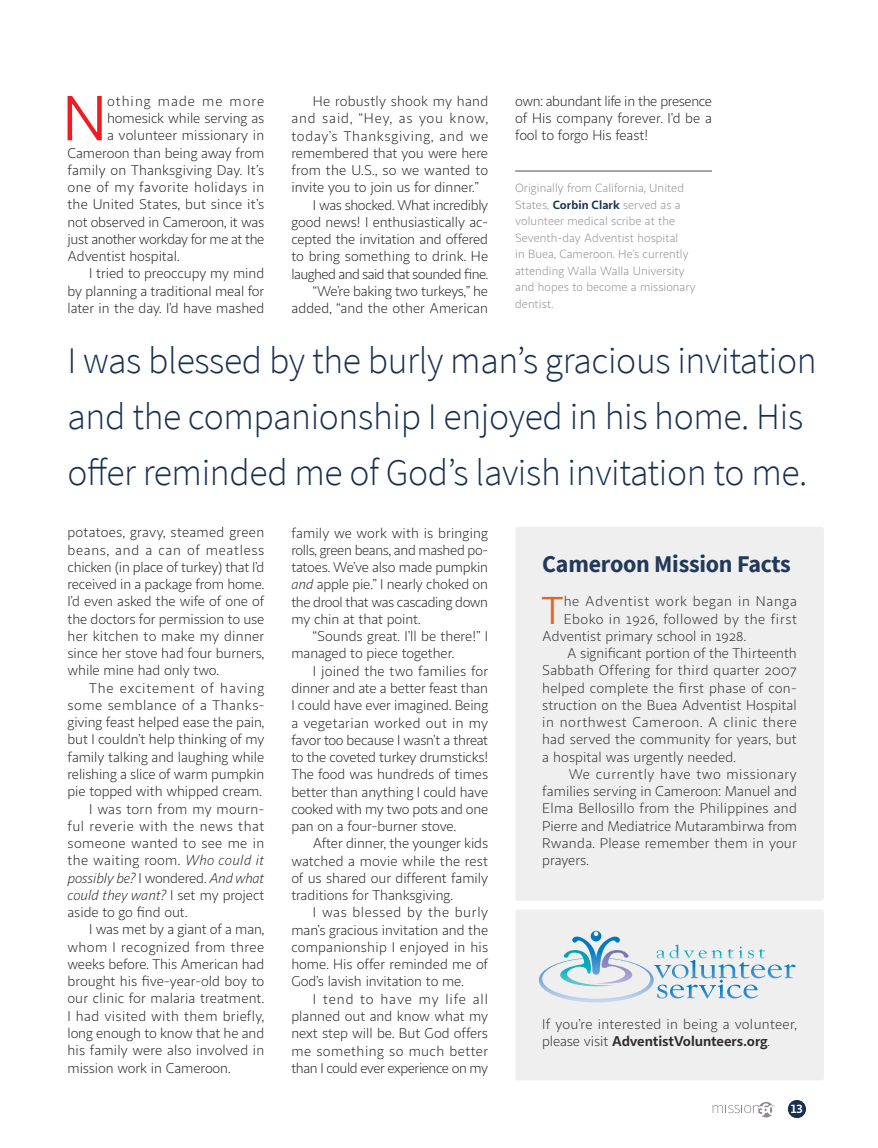
<style>
.page{position:relative;width:878px;height:1148px;background:#fff}
.page>*{position:absolute;margin:0;border:0;box-sizing:border-box;transform-origin:0 0}
.t1{font:64.2px "Sana Sans";color:#ee1d23}
.t2{font:39.3px "Sana Sans";color:#de601d}
.t3{font:300 37.5px/56.1px "Source Sans Pro";letter-spacing:-.01em;color:#172f51}
.t4{font:700 24px "Source Sans Pro";letter-spacing:-.01em;color:#172f51}
.t5{font:14.25px/17.2px "Sana Sans";color:#231f20;text-align:justify}
.t6{font:14.25px/17.2px "Sana Sans";letter-spacing:.02em;color:#231f20}
.t7{font:14.25px "Sana Sans";letter-spacing:.03em;color:#231f20}
.t8{font:14.25px "Sana Sans";letter-spacing:.025em;color:#231f20}
.t9{font:14.25px "Sana Sans";letter-spacing:.04em;color:#231f20}
.t10{font:italic 14.25px "Sana Sans";letter-spacing:-.01em;color:#231f20}
.t11{font:14.25px "Sana Sans";letter-spacing:-.03em;color:#231f20}
.t12{font:14.25px "Sana Sans";letter-spacing:.05em;color:#231f20}
.t13{font:14.25px "Sana Sans";letter-spacing:-.04em;color:#231f20}
.t14{font:14.25px "Sana Sans";letter-spacing:.045em;color:#231f20}
.t15{font:14.25px "Sana Sans";letter-spacing:-.02em;color:#231f20}
.t16{font:14.25px "Sana Sans";letter-spacing:.035em;color:#231f20}
.t17{font:14.25px "Sana Sans";letter-spacing:.055em;color:#231f20}
.t18{font:14.25px "Sana Sans";letter-spacing:.07em;color:#231f20}
.t19{font:12px/16.5px "Sana Sans";color:#8f888f}
.t20{font:700 12px "Sana Sans";color:#fff}
.s1{font-weight:700;color:#172f51}
.s2{font-style:italic}
.s3{font-style:normal}
.s4{font-weight:700}
</style>
<div class="page">
<div style="left:788px;top:1100px;width:17px;height:17px;background:#172f51;border-radius:50%"></div>
<div style="left:787px;top:1099px;width:19px;height:19px;border:2px solid #172f51;border-radius:50%"></div>
<svg style="left:712px;top:1102px;width:62px;height:15px"></svg>
<hr style="left:515px;top:170px;width:197px;height:2px;background:#8f888f">
<div style="left:515px;top:909px;width:308px;height:171px;background:#efeff0;border-radius:3px"></div>
<svg style="left:539px;top:930px;width:256px;height:72px"></svg>
<div style="left:515px;top:526px;width:308px;height:374px;background:#efeff0;border-radius:3px"></div>
<h1 class="t1" style="left:62px;top:79px;width:46px">N</h1>
<p class="t18" style="left:107px;top:92px;width:159px">othing made me more</p>
<p class="t5" style="left:107px;top:110px;width:159px">homesick while serving as</p>
<p class="t5" style="left:107px;top:127px;width:159px">a volunteer missionary in</p>
<p class="t5" style="left:67px;top:144px;width:198px">Cameroon than being away from</p>
<p class="t5" style="left:67px;top:161px;width:198px">family on Thanksgiving Day. It’s</p>
<p class="t7" style="left:67px;top:179px;width:198px">one of my favorite holidays in</p>
<p class="t5" style="left:67px;top:196px;width:198px">the United States, but since it’s</p>
<p class="t5" style="left:67px;top:213px;width:198px">not observed in Cameroon, it was</p>
<p class="t11" style="left:67px;top:230px;width:198px">just another workday for me at the</p>
<p class="t5" style="left:67px;top:248px;width:113px">Adventist hospital.</p>
<p class="t5" style="left:89px;top:265px;width:177px">I tried to preoccupy my mind</p>
<p class="t5" style="left:67px;top:282px;width:198px">by planning a traditional meal for</p>
<p class="t5" style="left:67px;top:300px;width:198px">later in the day. I’d have mashed</p>
<p class="t5" style="left:313px;top:93px;width:177px">He robustly shook my hand</p>
<p class="t17" style="left:291px;top:110px;width:198px">and said, “Hey, as you know,</p>
<p class="t12" style="left:291px;top:127px;width:198px">today’s Thanksgiving, and we</p>
<p class="t5" style="left:291px;top:145px;width:198px">remembered that you were here</p>
<p class="t5" style="left:291px;top:162px;width:198px">from the U.S., so we wanted to</p>
<p class="t5" style="left:291px;top:179px;width:189px">invite you to join us for dinner.”</p>
<p class="t11" style="left:313px;top:196px;width:177px">I was shocked. What incredibly</p>
<p class="t5" style="left:291px;top:214px;width:198px">good news! I enthusiastically ac-</p>
<p class="t5" style="left:291px;top:231px;width:198px">cepted the invitation and offered</p>
<p class="t5" style="left:291px;top:248px;width:198px">to bring something to drink. He</p>
<p class="t13" style="left:291px;top:265px;width:198px">laughed and said that sounded fine.</p>
<p class="t15" style="left:313px;top:282px;width:177px">“We’re baking two turkeys,” he</p>
<p class="t5" style="left:291px;top:300px;width:198px">added, “and the other American</p>
<p class="t5" style="left:515px;top:92px;width:198px">own: abundant life in the presence of His company forever. I’d be a fool to forgo His feast!</p>
<p class="t19" style="left:515px;top:180px;width:182px">Originally from California, United<br>States, <span class="s1">Corbin Clark</span> served as a volunteer medical scribe at the<br>Seventh-day Adventist hospital<br>in Buea, Cameroon. He’s currently attending Walla Walla University and hopes to become a missionary dentist.</p>
<h3 class="t3" style="left:68px;top:333px;width:750px">I was blessed by the burly man’s gracious invitation and the companionship I enjoyed in his home. His offer reminded me of God’s lavish invitation to me.</h3>
<p class="t5" style="left:67px;top:524px;width:198px">potatoes, gravy, steamed green beans, and a can of meatless chicken (in place of turkey) that I’d received in a package from home.<br>I’d even asked the wife of one of the doctors for permission to use her kitchen to make my dinner since her stove had four burners, while mine had only two.</p>
<p class="t12" style="left:89px;top:679px;width:177px">The excitement of having</p>
<p class="t7" style="left:67px;top:696px;width:198px">some semblance of a Thanks-</p>
<p class="t5" style="left:67px;top:714px;width:198px">giving feast helped ease the pain,</p>
<p class="t5" style="left:67px;top:731px;width:198px">but I couldn’t help thinking of my</p>
<p class="t5" style="left:67px;top:748px;width:198px">family talking and laughing while</p>
<p class="t5" style="left:67px;top:765px;width:198px">relishing a slice of warm pumpkin</p>
<p class="t5" style="left:67px;top:783px;width:196px">pie topped with whipped cream.</p>
<p class="t5" style="left:89px;top:800px;width:177px">I was torn from my mourn-</p>
<p class="t16" style="left:67px;top:817px;width:198px">ful reverie with the news that</p>
<p class="t8" style="left:67px;top:834px;width:198px">someone wanted to see me in</p>
<p class="t6" style="left:67px;top:852px;width:198px">the waiting room. <span class="s2">Who could it</span></p>
<p class="t10" style="left:67px;top:869px;width:198px">possibly be? <span class="s3">I wondered.</span> And what</p>
<p class="t10" style="left:67px;top:886px;width:198px">could they want? <span class="s3">I set my project</span></p>
<p class="t5" style="left:67px;top:903px;width:121px">aside to go find out.</p>
<p class="t5" style="left:89px;top:921px;width:177px">I was met by a giant of a man,</p>
<p class="t8" style="left:67px;top:938px;width:198px">whom I recognized from three</p>
<p class="t5" style="left:67px;top:955px;width:198px">weeks before. This American had</p>
<p class="t5" style="left:67px;top:972px;width:198px">brought his five-year-old boy to</p>
<p class="t5" style="left:67px;top:990px;width:198px">our clinic for malaria treatment.</p>
<p class="t8" style="left:67px;top:1007px;width:198px">I had visited with them briefly,</p>
<p class="t5" style="left:67px;top:1024px;width:198px">long enough to know that he and</p>
<p class="t5" style="left:67px;top:1041px;width:198px">his family were also involved in</p>
<p class="t5" style="left:67px;top:1059px;width:165px">mission work in Cameroon.</p>
<p class="t5" style="left:291px;top:524px;width:198px">family we work with is bringing rolls, green beans, and mashed po&shy;tatoes. We’ve also made pumpkin <span class="s2">and</span> apple pie.” I nearly choked on the drool that was cascading down my chin at that point.</p>
<p class="t5" style="left:291px;top:628px;width:198px;text-indent:22px">“Sounds great. I’ll be there!” I managed to piece together.</p>
<p class="t5" style="left:291px;top:662px;width:198px;text-indent:22px">I joined the two families for dinner and ate a better feast than I could have ever imagined. Being a vegetarian worked out in my favor too because I wasn’t a threat to the coveted turkey drumsticks!<br>The food was hundreds of times better than anything I could have cooked with my two pots and one pan on a four-burner stove.</p>
<p class="t5" style="left:291px;top:835px;width:198px;text-indent:22px">After dinner, the younger kids watched a movie while the rest of us shared our different family traditions for Thanksgiving.</p>
<p class="t5" style="left:291px;top:904px;width:198px;text-indent:22px">I was blessed by the burly man’s gracious invitation and the companionship I enjoyed in his home. His offer reminded me of God’s lavish invitation to me.</p>
<p class="t5" style="left:291px;top:990px;width:198px;text-indent:22px">I tend to have my life all planned out and know what my next step will be. But God offers me something so much better than I could ever experience on my</p>
<h3 class="t4" style="left:542px;top:547px;width:250px">Cameroon Mission Facts</h3>
<h2 class="t2" style="left:542px;top:586px;width:23px">T</h2>
<p class="t14" style="left:563px;top:593px;width:235px">he Adventist work began in Nanga</p>
<p class="t7" style="left:563px;top:610px;width:235px">Eboko in 1926, followed by the first</p>
<p class="t5" style="left:542px;top:627px;width:205px">Adventist primary school in 1928.</p>
<p class="t5" style="left:567px;top:644px;width:231px">A significant portion of the Thirteenth</p>
<p class="t6" style="left:542px;top:662px;width:256px">Sabbath Offering for third quarter 2007</p>
<p class="t5" style="left:542px;top:679px;width:256px">helped complete the first phase of con-</p>
<p class="t5" style="left:542px;top:696px;width:256px">struction on the Buea Adventist Hospital</p>
<p class="t9" style="left:542px;top:713px;width:256px">in northwest Cameroon. A clinic there</p>
<p class="t5" style="left:542px;top:731px;width:256px">had served the community for years, but</p>
<p class="t5" style="left:542px;top:748px;width:195px">a hospital was urgently needed.</p>
<p class="t9" style="left:568px;top:765px;width:230px">We currently have two missionary</p>
<p class="t5" style="left:542px;top:783px;width:256px">families serving in Cameroon: Manuel and</p>
<p class="t5" style="left:542px;top:800px;width:256px">Elma Bellosillo from the Philippines and</p>
<p class="t5" style="left:542px;top:817px;width:256px">Pierre and Mediatrice Mutarambirwa from</p>
<p class="t5" style="left:542px;top:834px;width:256px">Rwanda. Please remember them in your</p>
<p class="t5" style="left:542px;top:852px;width:48px">prayers.</p>
<p class="t6" style="left:542px;top:1015px;width:256px">If you’re interested in being a volunteer, please visit <span class="s4">AdventistVolunteers.org</span>.</p>
<p class="t20" style="left:790px;top:1101px;width:14px">13</p>
</div>
